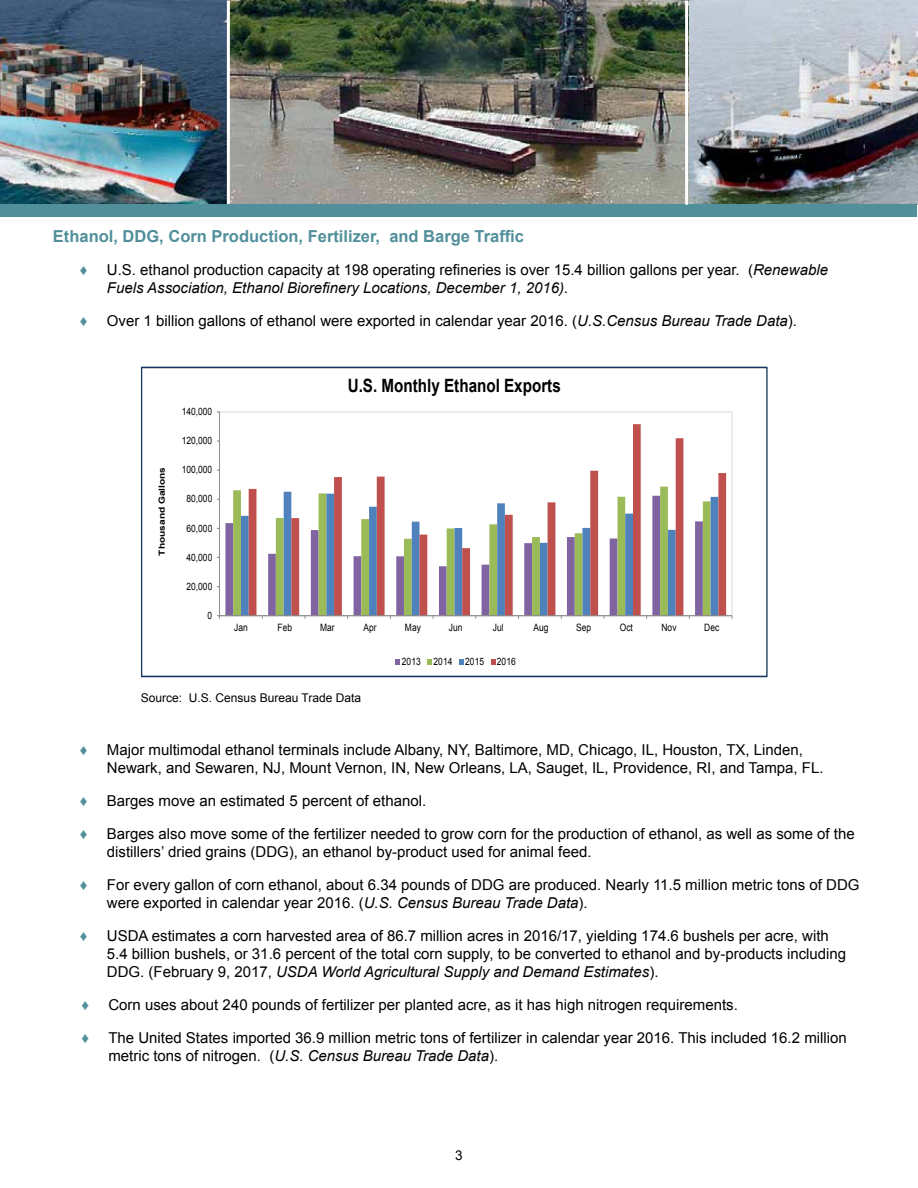
<style>
.page{position:relative;width:918px;height:1188px;background:#fff}
.page>*{position:absolute;margin:0;border:0;box-sizing:border-box;transform-origin:0 0}
.t1{font:700 18.3px "Arial";color:#000;scale:.83 1}
.t2{font:700 16.5px "Arial";color:#518f9a}
.t3{font:15px/18px "Arial";color:#000}
.t4{font:700 15px "Arial";color:#518f9a}
.t5{font:13.5px "Arial";color:#000}
.t6{font:12px "Arial";color:#000}
.t7{font:10.2px "Arial";color:#000;scale:.83 1}
.t8{font:700 8.4px "Arial";letter-spacing:.005em;color:#000;scale:1.2 1}
.s1{font-style:italic}
</style>
<div class="page">
<img style="left:0;top:1px;width:918px;height:204px">
<hr style="left:227px;top:1px;width:3px;height:204px;background:#fff">
<div style="left:1px;top:205px;width:916px;height:12px;background:#518f9a"></div>
<hr style="left:685px;top:1px;width:3px;height:204px;background:#fff">
<svg style="left:249px;top:424px;width:477px;height:191px"></svg>
<hr style="left:219px;top:412px;width:1px;height:204px;background:#868686">
<hr style="left:220px;top:615px;width:512px;height:1px;background:#868686">
<svg style="left:396px;top:659px;width:4px;height:5px"></svg>
<svg style="left:428px;top:659px;width:4px;height:5px"></svg>
<svg style="left:459px;top:659px;width:5px;height:5px"></svg>
<svg style="left:491px;top:659px;width:4px;height:5px"></svg>
<p class="t2" style="left:53px;top:225px;width:473px">Ethanol, DDG, Corn Production, Fertilizer, and Barge Traffic</p>
<p class="t4" style="left:80px;top:259px;width:9px">♦</p>
<p class="t3" style="left:107px;top:260px;width:723px">U.S. ethanol production capacity at 198 operating refineries is over 15.4 billion gallons per year. (<span class="s1">Renewable<br>Fuels Association, Ethanol Biorefinery Locations, December 1, 2016).</span></p>
<p class="t4" style="left:80px;top:310px;width:9px">♦</p>
<p class="t3" style="left:107px;top:311px;width:692px">Over 1 billion gallons of ethanol were exported in calendar year 2016. (<span class="s1">U.S.Census Bureau Trade Data</span>).</p>
<p class="t8" style="left:156px;top:556px;width:75px;rotate:-90deg">Thousand Gallons</p>
<p class="t7" style="left:182px;top:405px;width:38px">140,000</p>
<p class="t7" style="left:182px;top:434px;width:38px">120,000</p>
<p class="t7" style="left:182px;top:463px;width:38px">100,000</p>
<p class="t7" style="left:186px;top:492px;width:33px">80,000</p>
<p class="t7" style="left:186px;top:521px;width:33px">60,000</p>
<p class="t7" style="left:186px;top:550px;width:33px">40,000</p>
<p class="t7" style="left:186px;top:580px;width:33px">20,000</p>
<p class="t7" style="left:208px;top:609px;width:7px">0</p>
<p class="t1" style="left:348px;top:374px;width:258px">U.S. Monthly Ethanol Exports</p>
<p class="t7" style="left:234px;top:621px;width:18px">Jan</p>
<p class="t7" style="left:278px;top:621px;width:19px">Feb</p>
<p class="t7" style="left:320px;top:621px;width:19px">Mar</p>
<p class="t7" style="left:364px;top:621px;width:17px">Apr</p>
<p class="t7" style="left:405px;top:621px;width:21px">May</p>
<p class="t7" style="left:449px;top:621px;width:18px">Jun</p>
<p class="t7" style="left:493px;top:621px;width:15px">Jul</p>
<p class="t7" style="left:533px;top:621px;width:20px">Aug</p>
<p class="t7" style="left:576px;top:621px;width:20px">Sep</p>
<p class="t7" style="left:620px;top:621px;width:17px">Oct</p>
<p class="t7" style="left:662px;top:621px;width:20px">Nov</p>
<p class="t7" style="left:704px;top:621px;width:20px">Dec</p>
<p class="t7" style="left:402px;top:655px;width:24px">2013</p>
<p class="t7" style="left:434px;top:655px;width:24px">2014</p>
<p class="t7" style="left:465px;top:655px;width:24px">2015</p>
<p class="t7" style="left:497px;top:655px;width:24px">2016</p>
<p class="t6" style="left:141px;top:690px;width:222px">Source: U.S. Census Bureau Trade Data</p>
<p class="t4" style="left:80px;top:739px;width:9px">♦</p>
<p class="t3" style="left:107px;top:740px;width:718px">Major multimodal ethanol terminals include Albany, NY, Baltimore, MD, Chicago, IL, Houston, TX, Linden,<br>Newark, and Sewaren, NJ, Mount Vernon, IN, New Orleans, LA, Sauget, IL, Providence, RI, and Tampa, FL.</p>
<p class="t4" style="left:80px;top:790px;width:9px">♦</p>
<p class="t3" style="left:107px;top:791px;width:321px">Barges move an estimated 5 percent of ethanol.</p>
<p class="t4" style="left:80px;top:823px;width:9px">♦</p>
<p class="t3" style="left:107px;top:824px;width:749px">Barges also move some of the fertilizer needed to grow corn for the production of ethanol, as well as some of the distillers’ dried grains (DDG), an ethanol by-product used for animal feed.</p>
<p class="t4" style="left:80px;top:874px;width:9px">♦</p>
<p class="t3" style="left:107px;top:875px;width:754px">For every gallon of corn ethanol, about 6.34 pounds of DDG are produced. Nearly 11.5 million metric tons of DDG were exported in calendar year 2016. (<span class="s1">U.S. Census Bureau Trade Data</span>).</p>
<p class="t4" style="left:80px;top:925px;width:9px">♦</p>
<p class="t3" style="left:107px;top:926px;width:741px">USDA estimates a corn harvested area of 86.7 million acres in 2016/17, yielding 174.6 bushels per acre, with<br>5.4 billion bushels, or 31.6 percent of the total corn supply, to be converted to ethanol and by-products including<br>DDG. (February 9, 2017, <span class="s1">USDA World Agricultural Supply and Demand Estimates</span>).</p>
<p class="t4" style="left:81px;top:994px;width:9px">♦</p>
<p class="t3" style="left:108px;top:995px;width:631px">Corn uses about 240 pounds of fertilizer per planted acre, as it has high nitrogen requirements.</p>
<p class="t4" style="left:81px;top:1027px;width:9px">♦</p>
<p class="t3" style="left:108px;top:1028px;width:740px">The United States imported 36.9 million metric tons of fertilizer in calendar year 2016. This included 16.2 million metric tons of nitrogen. (<span class="s1">U.S. Census Bureau Trade Data</span>).</p>
<p class="t5" style="left:455px;top:1146px;width:9px">3</p>
</div>
